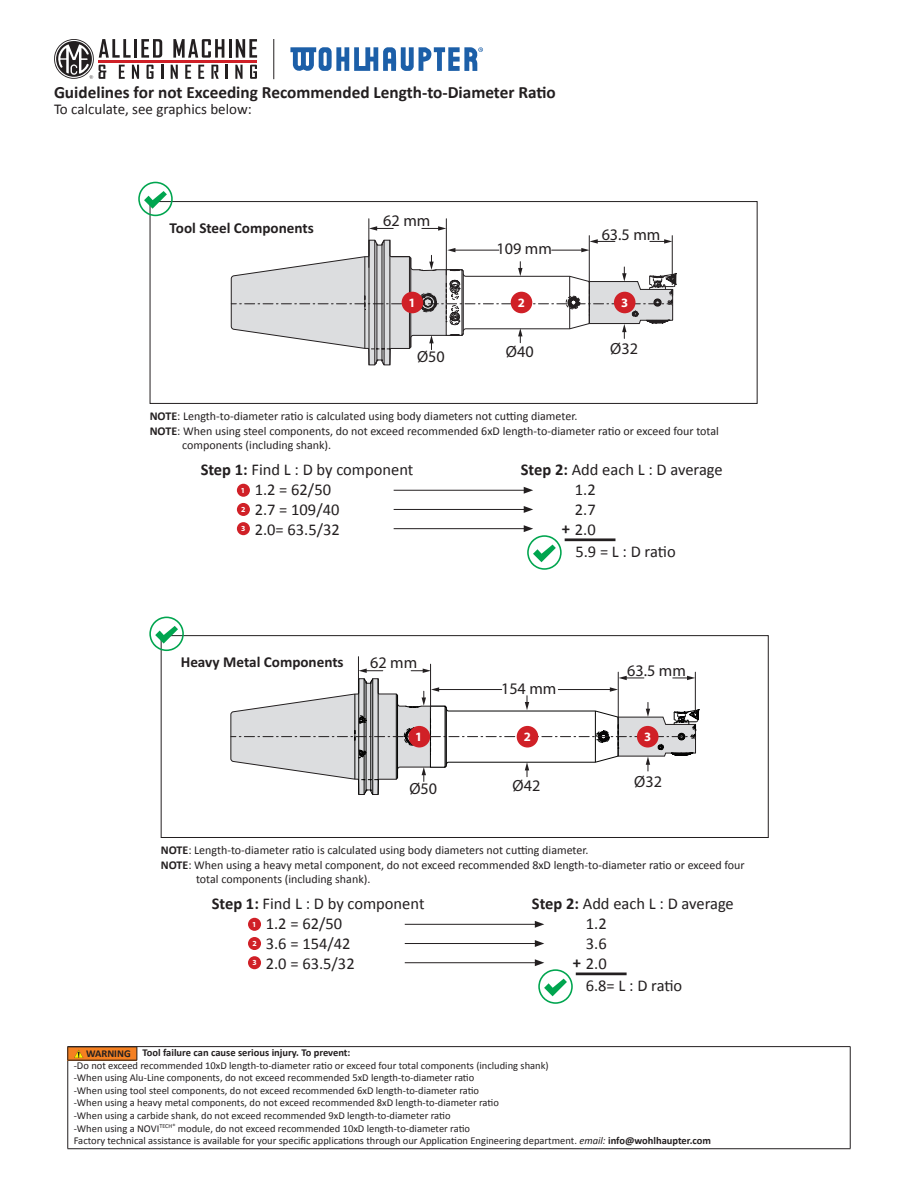
<style>
.page{position:relative;width:918px;height:1188px;background:#fff}
.page>*{position:absolute;margin:0;border:0;box-sizing:border-box;transform-origin:0 0}
.t1{font:700 17.25px "Calibri";color:#231f20}
.t2{font:16.5px/19.8px "Calibri";color:#231f20}
.t3{font:16.2px "Myriad Pro";color:#231f20}
.t4{font:700 15.15px "Calibri";color:#231f20}
.t5{font:15px "Calibri";color:#231f20}
.t6{font:700 12.75px "Myriad Pro";color:#fff}
.t7{font:12px "Calibri";color:#231f20}
.t8{font:10.5px/12.6px "Calibri";color:#231f20}
.t9{font:700 10.5px "Calibri";color:#231f20}
.t10{font:700 7.65px "Myriad Pro";color:#fff}
.s1{font-weight:700}
.s2{font-style:italic}
</style>
<div class="page">
<hr style="left:68px;top:1046px;width:782px;height:1px;background:#231f20">
<hr style="left:67px;top:1047px;width:1px;height:101px;background:#231f20">
<hr style="left:850px;top:1047px;width:1px;height:101px;background:#231f20">
<hr style="left:68px;top:1148px;width:782px;height:1px;background:#231f20">
<div style="left:68px;top:1047px;width:69px;height:13px;background:#f58021"></div>
<hr style="left:68px;top:1047px;width:69px;height:1px;background:#231f20">
<svg style="left:67px;top:1047px;width:1px;height:13px"></svg>
<svg style="left:137px;top:1047px;width:1px;height:13px"></svg>
<hr style="left:68px;top:1060px;width:69px;height:1px;background:#231f20">
<svg style="left:74px;top:1050px;width:9px;height:8px"></svg>
<hr style="left:273px;top:39px;width:1px;height:40px;background:#231f20">
<svg style="left:290px;top:47px;width:193px;height:24px"></svg>
<svg style="left:171px;top:65px;width:7px;height:14px"></svg>
<svg style="left:185px;top:65px;width:6px;height:14px"></svg>
<svg style="left:198px;top:65px;width:6px;height:14px"></svg>
<svg style="left:211px;top:65px;width:8px;height:14px"></svg>
<svg style="left:226px;top:65px;width:2px;height:14px"></svg>
<svg style="left:235px;top:65px;width:8px;height:14px"></svg>
<svg style="left:250px;top:65px;width:7px;height:14px"></svg>
<hr style="left:99px;top:60px;width:158px;height:2px;background:#cf2027">
<svg style="left:54px;top:39px;width:109px;height:40px"></svg>
<svg style="left:173px;top:39px;width:84px;height:19px"></svg>
<hr style="left:358px;top:657px;width:1px;height:48px;background:#231f20">
<hr style="left:430px;top:664px;width:1px;height:47px;background:#231f20">
<svg style="left:230px;top:669px;width:469px;height:126px"></svg>
<div style="left:161px;top:635px;width:608px;height:203px;border:1px solid #231f20"></div>
<svg style="left:149px;top:617px;width:35px;height:34px"></svg>
<div style="left:409px;top:726px;width:21px;height:22px;background:#d02027;border-radius:50%"></div>
<div style="left:517px;top:726px;width:21px;height:22px;background:#d02027;border-radius:50%"></div>
<div style="left:637px;top:726px;width:22px;height:22px;background:#d02027;border-radius:50%"></div>
<hr style="left:576px;top:973px;width:51px;height:2px;background:#231f20">
<div style="left:248px;top:918px;width:13px;height:13px;background:#d02027;border-radius:50%"></div>
<div style="left:248px;top:937px;width:13px;height:13px;background:#d02027;border-radius:50%"></div>
<div style="left:248px;top:956px;width:13px;height:13px;background:#d02027;border-radius:50%"></div>
<hr style="left:405px;top:924px;width:132px;height:1px;background:#231f20">
<svg style="left:535px;top:921px;width:9px;height:7px"></svg>
<hr style="left:405px;top:962px;width:132px;height:1px;background:#231f20">
<hr style="left:405px;top:943px;width:132px;height:1px;background:#231f20">
<svg style="left:535px;top:940px;width:9px;height:7px"></svg>
<svg style="left:535px;top:959px;width:38px;height:45px"></svg>
<hr style="left:565px;top:538px;width:50px;height:3px;background:#231f20">
<div style="left:237px;top:484px;width:13px;height:13px;background:#d02027;border-radius:50%"></div>
<div style="left:237px;top:503px;width:13px;height:13px;background:#d02027;border-radius:50%"></div>
<div style="left:237px;top:522px;width:13px;height:13px;background:#d02027;border-radius:50%"></div>
<hr style="left:394px;top:490px;width:132px;height:1px;background:#231f20">
<svg style="left:524px;top:487px;width:9px;height:7px"></svg>
<hr style="left:394px;top:528px;width:132px;height:1px;background:#231f20">
<hr style="left:394px;top:509px;width:132px;height:1px;background:#231f20">
<svg style="left:524px;top:506px;width:9px;height:7px"></svg>
<svg style="left:524px;top:525px;width:38px;height:45px"></svg>
<hr style="left:446px;top:219px;width:1px;height:56px;background:#231f20">
<hr style="left:589px;top:236px;width:1px;height:47px;background:#231f20">
<hr style="left:672px;top:236px;width:1px;height:49px;background:#231f20">
<svg style="left:231px;top:239px;width:446px;height:127px"></svg>
<hr style="left:369px;top:219px;width:1px;height:48px;background:#231f20">
<svg style="left:369px;top:226px;width:24px;height:5px"></svg>
<svg style="left:422px;top:226px;width:24px;height:5px"></svg>
<div style="left:150px;top:201px;width:608px;height:203px;border:1px solid #231f20"></div>
<svg style="left:138px;top:182px;width:35px;height:34px"></svg>
<div style="left:402px;top:292px;width:21px;height:21px;background:#d02027;border-radius:50%"></div>
<div style="left:511px;top:292px;width:21px;height:21px;background:#d02027;border-radius:50%"></div>
<div style="left:614px;top:292px;width:22px;height:21px;background:#d02027;border-radius:50%"></div>
<h1 class="t1" style="left:54px;top:80px;width:503px">Guidelines for not Exceeding Recommended Length-to-Diameter Ratio</h1>
<h3 class="t5" style="left:54px;top:98px;width:199px">To calculate, see graphics below:</h3>
<h3 class="t4" style="left:170px;top:217px;width:146px">Tool Steel Components</h3>
<h3 class="t3" style="left:383px;top:211px;width:49px">62 mm</h3>
<h3 class="t3" style="left:497px;top:238px;width:57px">109 mm</h3>
<h3 class="t3" style="left:602px;top:224px;width:60px">63.5 mm</h3>
<p class="t6" style="left:408px;top:294px;width:9px">1</p>
<p class="t6" style="left:518px;top:294px;width:9px">2</p>
<p class="t6" style="left:621px;top:294px;width:9px">3</p>
<h3 class="t3" style="left:417px;top:346px;width:29px">Ø50</h3>
<h3 class="t3" style="left:506px;top:342px;width:29px">Ø40</h3>
<h3 class="t3" style="left:610px;top:339px;width:29px">Ø32</h3>
<p class="t7" style="left:150px;top:408px;width:429px"><span class="s1">NOTE</span>: Length-to-diameter ratio is calculated using body diameters not cutting diameter.</p>
<p class="t7" style="left:150px;top:422px;width:571px"><span class="s1">NOTE</span>: When using steel components, do not exceed recommended 6xD length-to-diameter ratio or exceed four total</p>
<p class="t7" style="left:182px;top:437px;width:151px">components (including shank).</p>
<h2 class="t2" style="left:255px;top:459px;width:160px;text-indent:-54px"><span class="s1">Step 1:</span> Find L : D by component<br>1.2 = 62/50<br>2.7 = 109/40<br>2.0= 63.5/32</h2>
<h2 class="t2" style="left:521px;top:459px;width:203px"><span class="s1">Step 2:</span> Add each L : D average</h2>
<h2 class="t2" style="left:575px;top:479px;width:22px">1.2</h2>
<h2 class="t2" style="left:575px;top:499px;width:22px">2.7</h2>
<h2 class="t2" style="left:562px;top:519px;width:36px"><span class="s1">+</span> 2.0</h2>
<h2 class="t2" style="left:575px;top:542px;width:102px">5.9 = L : D ratio</h2>
<p class="t10" style="left:241px;top:485px;width:6px">1</p>
<p class="t10" style="left:241px;top:504px;width:6px">2</p>
<p class="t10" style="left:241px;top:524px;width:6px">3</p>
<h3 class="t4" style="left:181px;top:651px;width:164px">Heavy Metal Components</h3>
<h3 class="t3" style="left:370px;top:653px;width:49px">62 mm</h3>
<h3 class="t3" style="left:501px;top:679px;width:57px">154 mm</h3>
<h3 class="t3" style="left:627px;top:661px;width:60px">63.5 mm</h3>
<p class="t6" style="left:415px;top:728px;width:9px">1</p>
<p class="t6" style="left:524px;top:728px;width:9px">2</p>
<p class="t6" style="left:644px;top:728px;width:9px">3</p>
<h3 class="t3" style="left:409px;top:778px;width:29px">Ø50</h3>
<h3 class="t3" style="left:513px;top:776px;width:29px">Ø42</h3>
<h3 class="t3" style="left:634px;top:771px;width:29px">Ø32</h3>
<p class="t7" style="left:161px;top:842px;width:429px"><span class="s1">NOTE</span>: Length-to-diameter ratio is calculated using body diameters not cutting diameter.</p>
<p class="t7" style="left:161px;top:856px;width:585px"><span class="s1">NOTE</span>: When using a heavy metal component, do not exceed recommended 8xD length-to-diameter ratio or exceed four</p>
<p class="t7" style="left:196px;top:871px;width:176px">total components (including shank).</p>
<h2 class="t2" style="left:266px;top:893px;width:160px;text-indent:-54px"><span class="s1">Step 1:</span> Find L : D by component<br>1.2 = 62/50<br>3.6 = 154/42<br>2.0 = 63.5/32</h2>
<h2 class="t2" style="left:532px;top:893px;width:203px"><span class="s1">Step 2:</span> Add each L : D average</h2>
<h2 class="t2" style="left:586px;top:913px;width:22px">1.2</h2>
<h2 class="t2" style="left:586px;top:933px;width:22px">3.6</h2>
<h2 class="t2" style="left:573px;top:953px;width:36px"><span class="s1">+</span> 2.0</h2>
<h2 class="t2" style="left:586px;top:976px;width:98px">6.8= L : D ratio</h2>
<p class="t10" style="left:252px;top:919px;width:6px">1</p>
<p class="t10" style="left:252px;top:938px;width:6px">2</p>
<p class="t10" style="left:252px;top:958px;width:6px">3</p>
<p class="t9" style="left:143px;top:1045px;width:209px">Tool failure can cause serious injury. To prevent:</p>
<p class="t8" style="left:74px;top:1059px;width:639px">-Do not exceed recommended 10xD length-to-diameter ratio or exceed four total components (including shank)<br>-When using Alu-Line components, do not exceed recommended 5xD length-to-diameter ratio<br>-When using tool steel components, do not exceed recommended 6xD length-to-diameter ratio<br>-When using a heavy metal components, do not exceed recommended 8xD length-to-diameter ratio<br>-When using a carbide shank, do not exceed recommended 9xD length-to-diameter ratio<br>-When using a NOVI<sup>TECH®</sup> module, do not exceed recommended 10xD length-to-diameter ratio<br>Factory technical assistance is available for your specific applications through our Application Engineering department. <span class="s2">email:</span> <span class="s1">info@wohlhaupter.com</span></p>
<p class="t9" style="left:86px;top:1046px;width:46px">WARNING</p>
</div>
